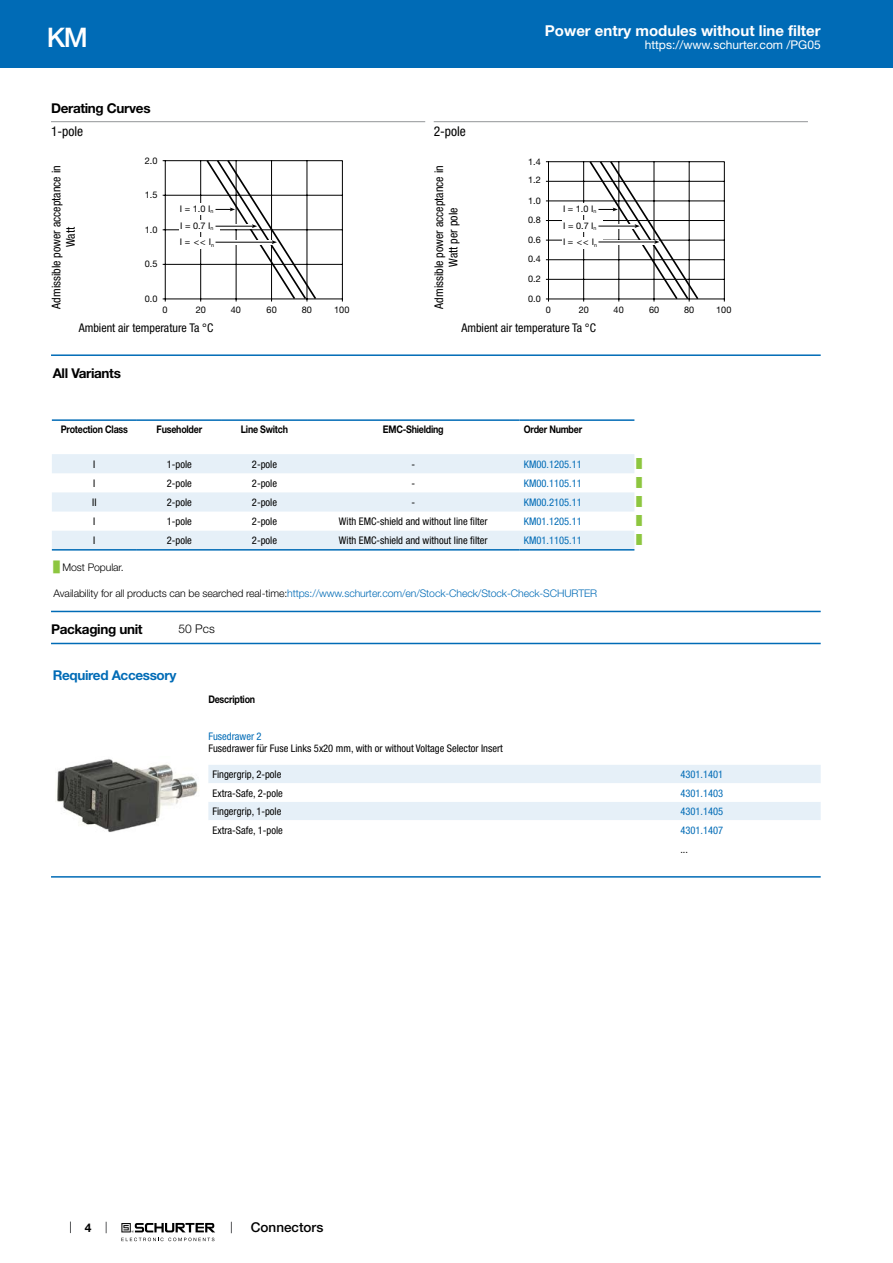
<style>
.page{position:relative;width:893px;height:1263px;background:#fff}
.page>*{position:absolute;margin:0;border:0;box-sizing:border-box;transform-origin:0 0}
.t1{font:500 27px "Helvetica Neue LT";color:#fff}
.t2{font:700 15px "Helvetica Neue LT";color:#fff}
.t3{font:700 13.5px "Helvetica Neue LT";letter-spacing:-.025em;color:#000}
.t4{font:700 13.5px "Helvetica Neue LT";letter-spacing:-.025em;color:#006bb6}
.t5{font:condensed 13.5px "Helvetica Neue LT";color:#000}
.t6{font:500 13.5px "Helvetica Neue LT";color:#000}
.t7{font:condensed 12px/14.4px "Helvetica Neue LT";color:#000;text-align:center}
.t8{font:12px "Helvetica Neue LT";color:#fff}
.t9{font:300 12px "Helvetica Neue LT";color:#000}
.t10{font:700 12px "Helvetica Neue LT";color:#000}
.t11{font:condensed 10.5px "Helvetica Neue LT";color:#000}
.t12{font:300 10.5px "Helvetica Neue LT";letter-spacing:-.01em;color:#006bb6}
.t13{font:condensed 10.5px "Helvetica Neue LT";color:#006bb6}
.t14{font:700 10.5px "Helvetica Neue LT";letter-spacing:-.025em;color:#000;scale:.85 1}
.t15{font:300 10.5px "Helvetica Neue LT";letter-spacing:-.01em;color:#000}
.t16{font:9.15px/18.9px "Helvetica Neue LT";color:#000}
.t17{font:9px "Arial Unicode MS";color:#8dc63f}
.s1{font-family:"Arial Unicode MS";font-weight:400;color:#8dc63f}
.s2{color:#000}
</style>
<div class="page">
<svg style="left:70px;top:1221px;width:1px;height:12px"></svg>
<svg style="left:121px;top:1223px;width:94px;height:18px"></svg>
<div style="left:0;top:0;width:893px;height:68px;background:#006bb6"></div>
<hr style="left:51px;top:121px;width:374px;height:1px;background:#939598">
<hr style="left:163px;top:160px;width:179px;height:1px;background:#000">
<hr style="left:163px;top:195px;width:179px;height:1px;background:#000">
<hr style="left:163px;top:230px;width:179px;height:1px;background:#000">
<hr style="left:163px;top:264px;width:179px;height:1px;background:#000">
<hr style="left:163px;top:299px;width:179px;height:1px;background:#000">
<hr style="left:165px;top:161px;width:1px;height:140px;background:#000">
<hr style="left:200px;top:161px;width:1px;height:140px;background:#000">
<hr style="left:342px;top:161px;width:1px;height:140px;background:#000">
<div style="left:179px;top:237px;width:41px;height:12px;background:#fff"></div>
<div style="left:179px;top:220px;width:41px;height:12px;background:#fff"></div>
<div style="left:179px;top:203px;width:41px;height:12px;background:#fff"></div>
<svg style="left:205px;top:160px;width:113px;height:141px"></svg>
<hr style="left:434px;top:121px;width:374px;height:1px;background:#939598">
<hr style="left:546px;top:161px;width:178px;height:1px;background:#000">
<hr style="left:546px;top:299px;width:178px;height:1px;background:#000">
<hr style="left:548px;top:162px;width:1px;height:139px;background:#000">
<hr style="left:583px;top:162px;width:1px;height:139px;background:#000">
<hr style="left:724px;top:162px;width:1px;height:139px;background:#000">
<hr style="left:546px;top:181px;width:178px;height:1px;background:#000">
<hr style="left:546px;top:201px;width:178px;height:1px;background:#000">
<hr style="left:546px;top:220px;width:178px;height:1px;background:#000">
<hr style="left:546px;top:240px;width:178px;height:1px;background:#000">
<hr style="left:546px;top:259px;width:178px;height:1px;background:#000">
<hr style="left:546px;top:279px;width:178px;height:1px;background:#000">
<div style="left:562px;top:237px;width:41px;height:11px;background:#fff"></div>
<div style="left:562px;top:220px;width:41px;height:12px;background:#fff"></div>
<div style="left:562px;top:204px;width:41px;height:11px;background:#fff"></div>
<svg style="left:588px;top:161px;width:112px;height:140px"></svg>
<hr style="left:51px;top:354px;width:770px;height:2px;background:#006bb6">
<svg style="left:52px;top:454px;width:582px;height:95px;fill:#e6f0f8"></svg>
<hr style="left:52px;top:419px;width:85px;height:2px;background:#006bb6">
<hr style="left:137px;top:419px;width:85px;height:2px;background:#006bb6">
<hr style="left:222px;top:419px;width:85px;height:2px;background:#006bb6">
<hr style="left:307px;top:419px;width:213px;height:2px;background:#006bb6">
<hr style="left:520px;top:419px;width:114px;height:2px;background:#006bb6">
<hr style="left:52px;top:549px;width:85px;height:2px;background:#006bb6">
<hr style="left:137px;top:549px;width:85px;height:2px;background:#006bb6">
<hr style="left:222px;top:549px;width:85px;height:2px;background:#006bb6">
<hr style="left:307px;top:549px;width:213px;height:2px;background:#006bb6">
<hr style="left:520px;top:549px;width:114px;height:2px;background:#006bb6">
<hr style="left:51px;top:611px;width:770px;height:1px;background:#006bb6">
<hr style="left:51px;top:643px;width:770px;height:1px;background:#006bb6">
<img style="left:57px;top:759px;width:141px;height:73px">
<div style="left:208px;top:765px;width:613px;height:18px;background:#e6f0f8"></div>
<div style="left:208px;top:802px;width:613px;height:18px;background:#e6f0f8"></div>
<hr style="left:51px;top:876px;width:770px;height:2px;background:#006bb6">
<h1 class="t1" style="left:47px;top:21px;width:43px">KM</h1>
<h2 class="t2" style="left:545px;top:21px;width:277px">Power entry modules without line filter</h2>
<p class="t8" style="left:645px;top:38px;width:178px">https://www.schurter.com /PG05</p>
<p class="t3" style="left:51px;top:99px;width:101px">Derating Curves</p>
<p class="t5" style="left:51px;top:124px;width:34px">1-pole</p>
<p class="t7" style="left:49px;top:309px;width:145px;rotate:-90deg">Admissible power acceptance in<br>Watt</p>
<p class="t16" style="left:145px;top:151px;width:14px">2.0</p>
<p class="t16" style="left:145px;top:185px;width:14px">1.5</p>
<p class="t16" style="left:145px;top:220px;width:14px">1.0</p>
<p class="t16" style="left:145px;top:254px;width:14px">0.5</p>
<p class="t16" style="left:145px;top:289px;width:14px">0.0</p>
<p class="t7" style="left:79px;top:320px;width:136px">Ambient air temperature Ta °C</p>
<p class="t16" style="left:180px;top:199px;width:35px">I = 1.0 I<sub>n</sub></p>
<p class="t16" style="left:180px;top:216px;width:35px">I = 0.7 I<sub>n</sub></p>
<p class="t16" style="left:180px;top:233px;width:36px">I = &lt;&lt; I<sub>n</sub></p>
<p class="t16" style="left:162px;top:301px;width:7px">0</p>
<p class="t16" style="left:196px;top:301px;width:12px">20</p>
<p class="t16" style="left:231px;top:301px;width:12px">40</p>
<p class="t16" style="left:267px;top:301px;width:12px">60</p>
<p class="t16" style="left:302px;top:301px;width:12px">80</p>
<p class="t16" style="left:334px;top:301px;width:17px">100</p>
<p class="t5" style="left:434px;top:124px;width:34px">2-pole</p>
<p class="t7" style="left:432px;top:309px;width:145px;rotate:-90deg">Admissible power acceptance in<br>Watt per pole</p>
<p class="t16" style="left:528px;top:152px;width:14px">1.4</p>
<p class="t16" style="left:528px;top:170px;width:14px">1.2</p>
<p class="t16" style="left:528px;top:191px;width:14px;line-height:19.6px">1.0<br>0.8</p>
<p class="t16" style="left:528px;top:230px;width:14px">0.6<br>0.4</p>
<p class="t16" style="left:528px;top:269px;width:14px">0.2</p>
<p class="t16" style="left:528px;top:289px;width:14px">0.0</p>
<p class="t16" style="left:563px;top:199px;width:35px">I = 1.0 I<sub>n</sub></p>
<p class="t16" style="left:563px;top:216px;width:35px">I = 0.7 I<sub>n</sub></p>
<p class="t16" style="left:563px;top:232px;width:35px">I = &lt;&lt; I<sub>n</sub></p>
<p class="t16" style="left:546px;top:301px;width:7px">0</p>
<p class="t16" style="left:579px;top:301px;width:12px">20</p>
<p class="t16" style="left:614px;top:301px;width:12px">40</p>
<p class="t16" style="left:649px;top:301px;width:12px">60</p>
<p class="t16" style="left:684px;top:301px;width:12px">80</p>
<p class="t16" style="left:716px;top:301px;width:17px">100</p>
<p class="t7" style="left:461px;top:320px;width:136px">Ambient air temperature Ta °C</p>
<p class="t3" style="left:53px;top:365px;width:70px">All Variants</p>
<p class="t14" style="left:61px;top:423px;width:80px">Protection Class</p>
<p class="t14" style="left:157px;top:423px;width:55px">Fuseholder</p>
<p class="t14" style="left:241px;top:423px;width:57px">Line Switch</p>
<p class="t14" style="left:383px;top:423px;width:73px">EMC-Shielding</p>
<p class="t14" style="left:524px;top:423px;width:70px">Order Number</p>
<p class="t11" style="left:93px;top:458px;width:4px">I</p>
<p class="t11" style="left:167px;top:458px;width:27px">1-pole</p>
<p class="t11" style="left:252px;top:458px;width:27px">2-pole</p>
<p class="t11" style="left:411px;top:458px;width:5px">-</p>
<p class="t13" style="left:524px;top:458px;width:60px">KM00.1205.11</p>
<p class="t17" style="left:637px;top:457px;width:7px">█</p>
<p class="t11" style="left:93px;top:477px;width:4px">I</p>
<p class="t11" style="left:167px;top:477px;width:27px">2-pole</p>
<p class="t11" style="left:252px;top:477px;width:27px">2-pole</p>
<p class="t11" style="left:411px;top:477px;width:5px">-</p>
<p class="t13" style="left:524px;top:477px;width:60px">KM00.1105.11</p>
<p class="t17" style="left:637px;top:476px;width:7px">█</p>
<p class="t11" style="left:92px;top:496px;width:6px">II</p>
<p class="t11" style="left:167px;top:496px;width:27px">2-pole</p>
<p class="t11" style="left:252px;top:496px;width:27px">2-pole</p>
<p class="t11" style="left:411px;top:496px;width:5px">-</p>
<p class="t13" style="left:524px;top:496px;width:60px">KM00.2105.11</p>
<p class="t17" style="left:637px;top:495px;width:7px">█</p>
<p class="t11" style="left:93px;top:515px;width:4px">I</p>
<p class="t11" style="left:167px;top:515px;width:27px">1-pole</p>
<p class="t11" style="left:252px;top:515px;width:27px">2-pole</p>
<p class="t11" style="left:339px;top:515px;width:150px">With EMC-shield and without line filter</p>
<p class="t13" style="left:524px;top:515px;width:60px">KM01.1205.11</p>
<p class="t17" style="left:637px;top:515px;width:7px">█</p>
<p class="t11" style="left:93px;top:534px;width:4px">I</p>
<p class="t11" style="left:167px;top:534px;width:27px">2-pole</p>
<p class="t11" style="left:252px;top:534px;width:27px">2-pole</p>
<p class="t11" style="left:339px;top:534px;width:150px">With EMC-shield and without line filter</p>
<p class="t13" style="left:524px;top:534px;width:60px">KM01.1105.11</p>
<p class="t17" style="left:637px;top:534px;width:7px">█</p>
<p class="t15" style="left:54px;top:561px;width:72px"><span class="s1">█</span> Most Popular.</p>
<p class="t12" style="left:54px;top:587px;width:545px"><span class="s2">Availability for all products can be searched real-time:</span>https://www.schurter.com/en/Stock-Check/Stock-Check-SCHURTER</p>
<p class="t3" style="left:51px;top:621px;width:93px">Packaging unit</p>
<p class="t9" style="left:179px;top:621px;width:38px">50 Pcs</p>
<p class="t4" style="left:53px;top:666px;width:125px">Required Accessory</p>
<p class="t14" style="left:208px;top:693px;width:57px">Description</p>
<p class="t13" style="left:208px;top:730px;width:55px">Fusedrawer 2</p>
<p class="t11" style="left:208px;top:742px;width:296px">Fusedrawer für Fuse Links 5x20 mm, with or without Voltage Selector Insert</p>
<p class="t11" style="left:213px;top:768px;width:70px">Fingergrip, 2-pole</p>
<p class="t13" style="left:680px;top:768px;width:44px">4301.1401</p>
<p class="t11" style="left:213px;top:787px;width:72px">Extra-Safe, 2-pole</p>
<p class="t13" style="left:680px;top:787px;width:44px">4301.1403</p>
<p class="t11" style="left:213px;top:805px;width:70px">Fingergrip, 1-pole</p>
<p class="t13" style="left:680px;top:805px;width:44px">4301.1405</p>
<p class="t11" style="left:213px;top:824px;width:72px">Extra-Safe, 1-pole</p>
<p class="t13" style="left:680px;top:824px;width:44px">4301.1407</p>
<p class="t11" style="left:680px;top:843px;width:9px">...</p>
<p class="t10" style="left:85px;top:1220px;width:8px">4</p>
<p class="t6" style="left:251px;top:1219px;width:74px">Connectors</p>
</div>
